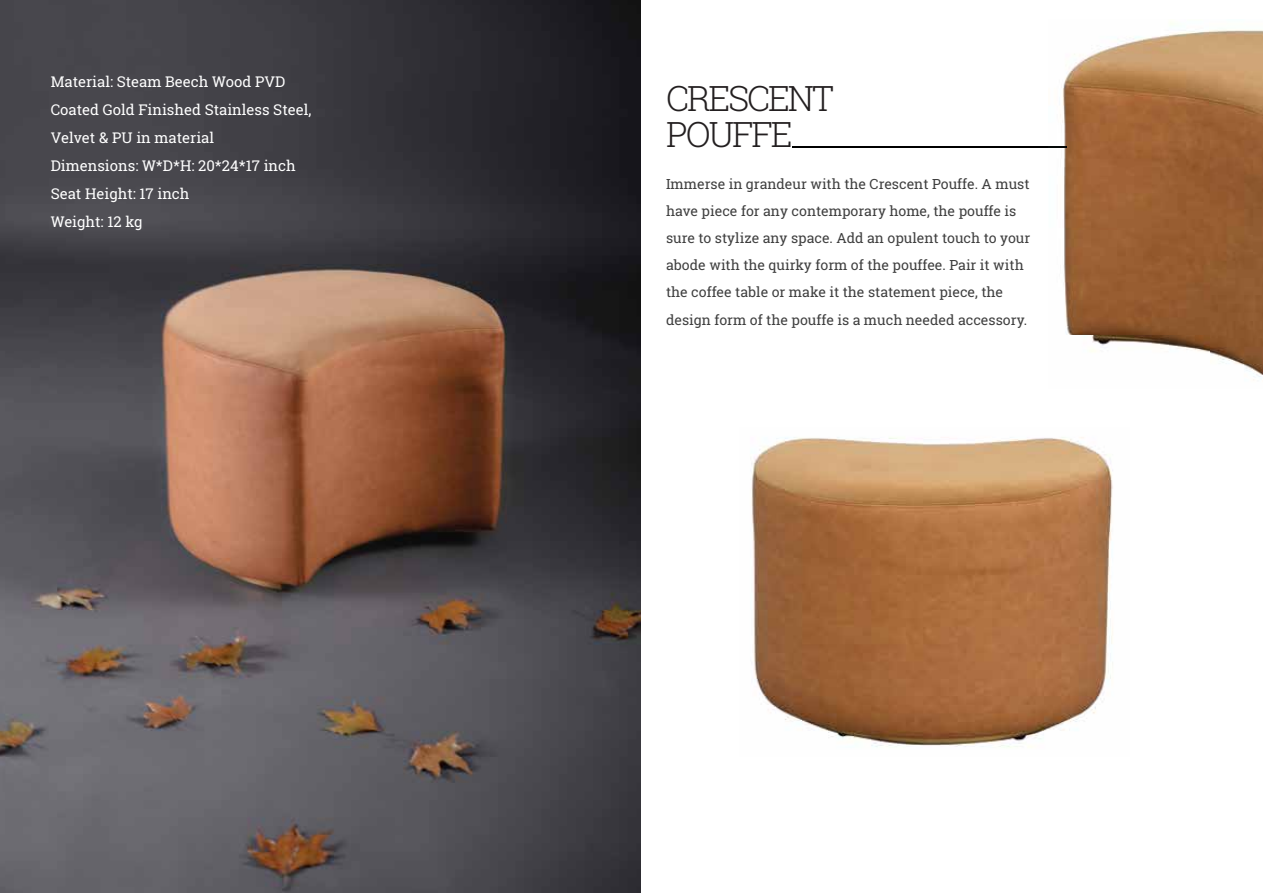
<style>
.page{position:relative;width:1263px;height:893px;background:#fff}
.page>*{position:absolute;margin:0;border:0;box-sizing:border-box;transform-origin:0 0}
.t1{font:300 34.95px/36.5px "Roboto Slab";letter-spacing:-.06em;color:#231f20}
.t2{font:14.85px/28px "Roboto Slab";color:#fff}
.t3{font:14.1px/27.2px "Roboto Slab";color:#3f3f3f}
</style>
<div class="page">
<img style="left:0;top:0;width:640px;height:893px">
<hr style="left:792px;top:146px;width:274px;height:1px;background:#000">
<img style="left:751px;top:437px;width:362px;height:311px">
<img style="left:1048px;top:22px;width:215px;height:358px">
<svg style="left:1048px;top:146px;width:18px;height:1px"></svg>
<p class="t2" style="left:51px;top:67px;width:262px">Material: Steam Beech Wood PVD<br>Coated Gold Finished Stainless Steel,<br>Velvet &amp; PU in material<br>Dimensions: W*D*H: 20*24*17 inch<br>Seat Height: 17 inch<br>Weight: 12 kg</p>
<h1 class="t1" style="left:666px;top:79px;width:169px">CRESCENT<br>POUFFE</h1>
<p class="t3" style="left:666px;top:170px;width:366px">Immerse in grandeur with the Crescent Pouffe. A must have piece for any contemporary home, the pouffe is sure to stylize any space. Add an opulent touch to your abode with the quirky form of the pouffee. Pair it with the coffee table or make it the statement piece, the design form of the pouffe is a much needed accessory.</p>
</div>
